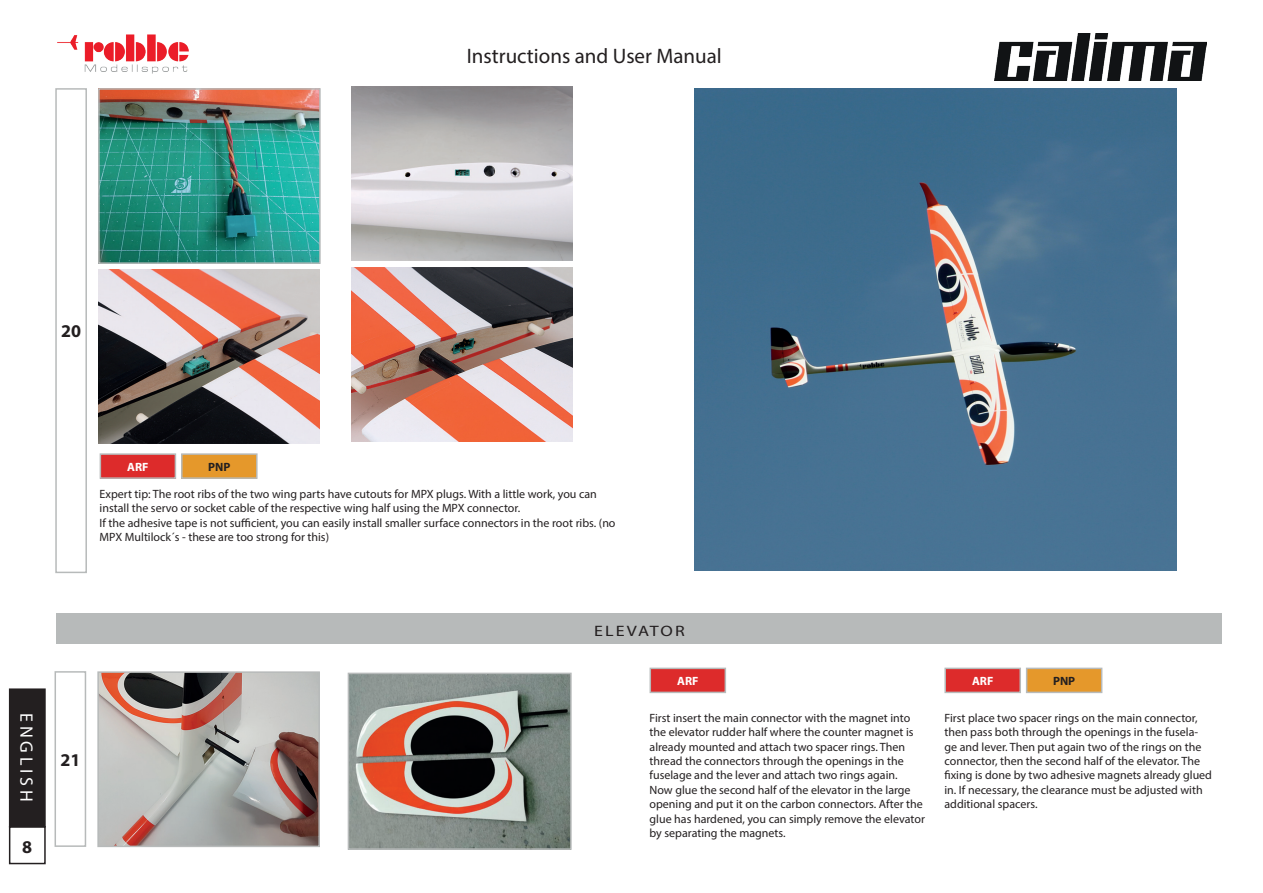
<style>
.page{position:relative;width:1263px;height:893px;background:#fff}
.page>*{position:absolute;margin:0;border:0;box-sizing:border-box;transform-origin:0 0}
.t1{font:21px "Myriad Pro";color:#231f20}
.t2{font:18px "Myriad Pro";letter-spacing:.21em;color:#fff}
.t3{font:700 18px "Myriad Pro";color:#231f20}
.t4{font:15.15px "Myriad Pro";letter-spacing:.12em;color:#231f20;scale:1.19 1}
.t5{font:12px/14.4px "Myriad Pro";color:#231f20}
.t6{font:700 12px "Myriad Pro";color:#fff}
.t7{font:700 12px "Myriad Pro";color:#231f20}
</style>
<div class="page">
<div style="left:10px;top:689px;width:35px;height:138px;background:#231f20"></div>
<div style="left:9px;top:688px;width:37px;height:139px;border:2px solid #231f20"></div>
<div style="left:9px;top:826px;width:37px;height:38px;border:2px solid #231f20"></div>
<img style="left:57px;top:34px;width:132px;height:40px">
<img style="left:995px;top:33px;width:211px;height:47px">
<div style="left:57px;top:613px;width:1165px;height:31px;background:#b7baba"></div>
<div style="left:55px;top:88px;width:32px;height:485px;border:2px solid #b7baba"></div>
<img style="left:101px;top:91px;width:217px;height:170px">
<div style="left:98px;top:88px;width:223px;height:176px;border:2px solid #b7baba"></div>
<div style="left:100px;top:454px;width:75px;height:24px;background:#dd2b2b"></div>
<div style="left:100px;top:453px;width:76px;height:26px;border:2px solid #b7baba"></div>
<div style="left:182px;top:454px;width:75px;height:24px;background:#e5982b"></div>
<div style="left:181px;top:453px;width:77px;height:26px;border:2px solid #b7baba"></div>
<img style="left:98px;top:269px;width:221px;height:174px">
<img style="left:351px;top:268px;width:221px;height:174px">
<img style="left:351px;top:86px;width:221px;height:174px">
<img style="left:694px;top:88px;width:482px;height:482px">
<div style="left:55px;top:671px;width:31px;height:176px;border:2px solid #b7baba"></div>
<img style="left:100px;top:674px;width:217px;height:170px">
<div style="left:97px;top:671px;width:223px;height:176px;border:2px solid #b7baba"></div>
<div style="left:650px;top:668px;width:75px;height:24px;background:#dd2b2b"></div>
<div style="left:649px;top:668px;width:77px;height:25px;border:2px solid #b7baba"></div>
<img style="left:351px;top:676px;width:218px;height:171px">
<div style="left:348px;top:673px;width:224px;height:177px;border:2px solid #b7baba"></div>
<div style="left:945px;top:668px;width:75px;height:24px;background:#dd2b2b"></div>
<div style="left:944px;top:668px;width:77px;height:25px;border:2px solid #b7baba"></div>
<div style="left:1027px;top:668px;width:75px;height:24px;background:#e5982b"></div>
<div style="left:1026px;top:668px;width:76px;height:25px;border:2px solid #b7baba"></div>
<h1 class="t1" style="left:467px;top:43px;width:257px">Instructions and User Manual</h1>
<h2 class="t3" style="left:61px;top:320px;width:21px">20</h2>
<p class="t6" style="left:127px;top:459px;width:23px">ARF</p>
<p class="t7" style="left:208px;top:459px;width:24px">PNP</p>
<p class="t5" style="left:100px;top:486px;width:517px">Expert tip: The root ribs of the two wing parts have cutouts for MPX plugs. With a little work, you can install the servo or socket cable of the respective wing half using the MPX connector.<br>If the adhesive tape is not sufficient, you can easily install smaller surface connectors in the root ribs. (no MPX Multilock´s - these are too strong for this)</p>
<h2 class="t2" style="left:38px;top:713px;width:90px;rotate:90deg">ENGLISH</h2>
<h2 class="t3" style="left:22px;top:835px;width:11px">8</h2>
<h2 class="t3" style="left:60px;top:748px;width:21px">21</h2>
<p class="t4" style="left:594px;top:621px;width:78px">ELEVATOR</p>
<p class="t6" style="left:677px;top:673px;width:23px">ARF</p>
<p class="t5" style="left:649px;top:710px;width:277px">First insert the main connector with the magnet into the elevator rudder half where the counter magnet is already mounted and attach two spacer rings. Then thread the connectors through the openings in the fuselage and the lever and attach two rings again.<br>Now glue the second half of the elevator in the large opening and put it on the carbon connectors. After the glue has hardened, you can simply remove the elevator by separating the magnets.</p>
<p class="t6" style="left:972px;top:673px;width:23px">ARF</p>
<p class="t7" style="left:1053px;top:673px;width:24px">PNP</p>
<p class="t5" style="left:944px;top:710px;width:269px">First place two spacer rings on the main connector, then pass both through the openings in the fusela&shy;ge and lever. Then put again two of the rings on the connector, then the second half of the elevator. The fixing is done by two adhesive magnets already glued in. If necessary, the clearance must be adjusted with additional spacers.</p>
</div>
